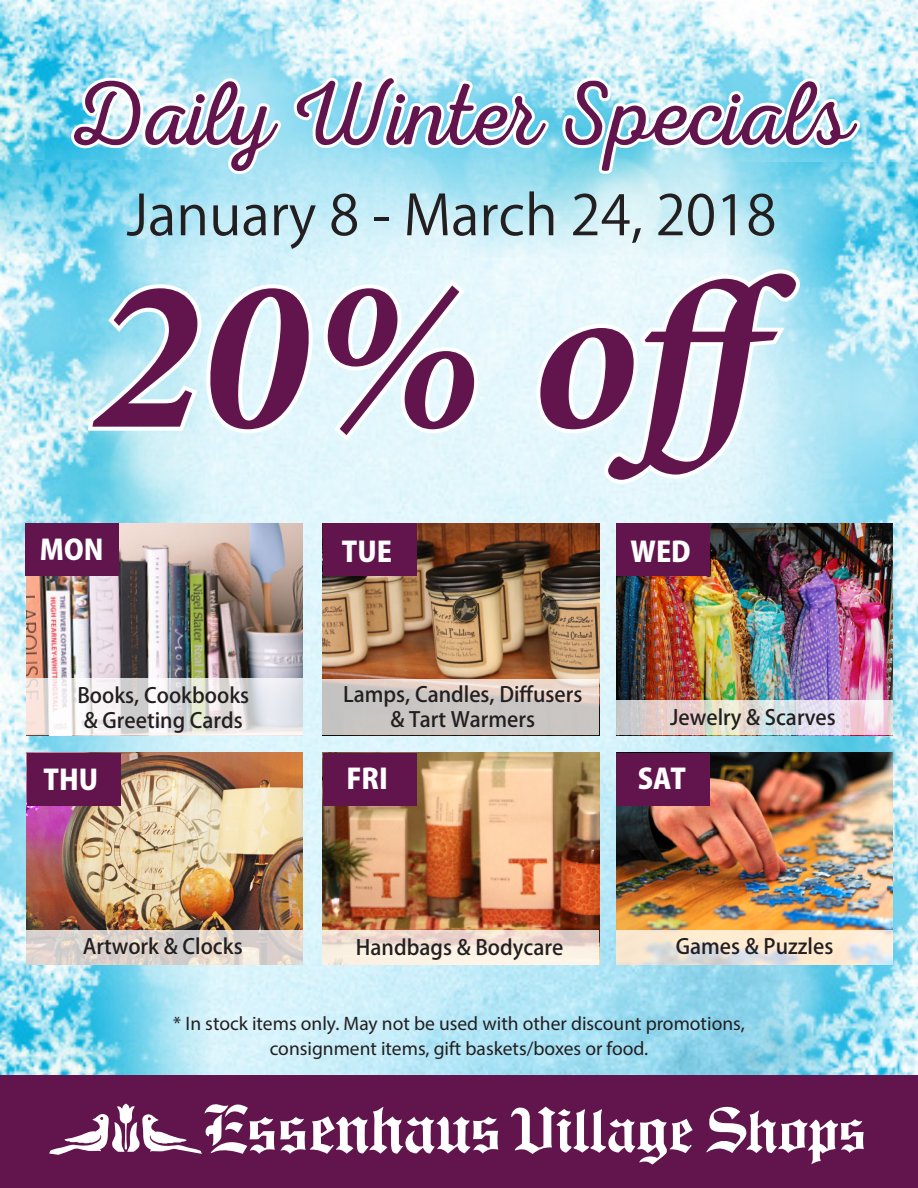
<style>
.page{position:relative;width:918px;height:1188px;background:#fff}
.page>*{position:absolute;margin:0;border:0;box-sizing:border-box;transform-origin:0 0}
.t1{font:italic 700 217.8px "Minion Pro";color:#62144d}
.t2{font:91.2px "Nexa Rust Script L 0";color:#62144d}
.t3{font:54.75px "Koz Go Pr 6 N";color:#231f20}
.t4{font:800 27.75px "Koz Go Pr 6 N";color:#fff}
.t5{font:500 20.7px/24.9px "Koz Go Pr 6 N";color:#231f20;text-align:center}
.t6{font:19.5px/25.5px "Myriad Pro";color:#231f20;text-align:center}
</style>
<div class="page">
<img style="left:212px;top:259px;width:512px;height:817px">
<img style="left:724px;top:259px;width:194px;height:817px">
<img style="left:0;top:259px;width:212px;height:817px">
<img style="left:0;top:0;width:918px;height:259px">
<img style="left:27px;top:523px;width:276px;height:156px">
<svg style="left:27px;top:679px;width:276px;height:56px"></svg>
<div style="left:26px;top:523px;width:93px;height:53px;background:#62144d"></div>
<img style="left:323px;top:523px;width:276px;height:157px">
<svg style="left:323px;top:680px;width:276px;height:55px;fill:#cac6c3"></svg>
<div style="left:323px;top:523px;width:93px;height:53px;background:#62144d"></div>
<img style="left:616px;top:523px;width:276px;height:177px">
<svg style="left:616px;top:700px;width:276px;height:35px"></svg>
<div style="left:616px;top:523px;width:93px;height:53px;background:#62144d"></div>
<img style="left:27px;top:753px;width:276px;height:177px">
<svg style="left:27px;top:930px;width:276px;height:35px"></svg>
<div style="left:27px;top:754px;width:93px;height:52px;background:#62144d"></div>
<img style="left:323px;top:753px;width:276px;height:177px">
<svg style="left:323px;top:930px;width:276px;height:35px;fill:#f9efe1"></svg>
<div style="left:323px;top:753px;width:93px;height:52px;background:#62144d"></div>
<img style="left:616px;top:753px;width:276px;height:177px">
<svg style="left:616px;top:930px;width:276px;height:35px;fill:#fae8d2"></svg>
<div style="left:617px;top:753px;width:93px;height:52px;background:#62144d"></div>
<svg style="left:68px;top:74px;width:216px;height:103px"></svg>
<svg style="left:291px;top:72px;width:261px;height:81px"></svg>
<svg style="left:559px;top:74px;width:306px;height:104px"></svg>
<svg style="left:83px;top:280px;width:228px;height:157px"></svg>
<svg style="left:320px;top:274px;width:162px;height:173px"></svg>
<svg style="left:532px;top:320px;width:68px;height:117px"></svg>
<svg style="left:600px;top:265px;width:204px;height:223px"></svg>
<div style="left:0;top:1076px;width:918px;height:112px;background:#62144d"></div>
<svg style="left:511px;top:1107px;width:182px;height:58px"></svg>
<svg style="left:706px;top:1106px;width:158px;height:58px"></svg>
<svg style="left:49px;top:1103px;width:450px;height:52px"></svg>
<p class="t2" style="left:74px;top:65px;width:779px">Daily Winter Specials</p>
<p class="t3" style="left:126px;top:184px;width:652px">January 8 - March 24, 2018</p>
<p class="t1" style="left:92px;top:202px;width:735px">20% off</p>
<p class="t4" style="left:40px;top:534px;width:65px">MON</p>
<p class="t4" style="left:342px;top:536px;width:52px">TUE</p>
<p class="t5" style="left:77px;top:683px;width:173px">Books, Cookbooks &amp; Greeting Cards</p>
<p class="t4" style="left:44px;top:764px;width:56px">THU</p>
<p class="t5" style="left:343px;top:683px;width:241px">Lamps, Candles, Diffusers &amp; Tart Warmers</p>
<p class="t4" style="left:346px;top:763px;width:43px">FRI</p>
<p class="t4" style="left:631px;top:536px;width:62px">WED</p>
<p class="t5" style="left:670px;top:706px;width:167px">Jewelry &amp; Scarves</p>
<p class="t4" style="left:638px;top:763px;width:50px">SAT</p>
<p class="t5" style="left:83px;top:934px;width:161px">Artwork &amp; Clocks</p>
<p class="t5" style="left:356px;top:935px;width:209px">Handbags &amp; Bodycare</p>
<p class="t5" style="left:676px;top:934px;width:159px">Games &amp; Puzzles</p>
<p class="t6" style="left:173px;top:1010px;width:573px">* In stock items only. May not be used with other discount promotions, consignment items, gift baskets/boxes or food.</p>
</div>
